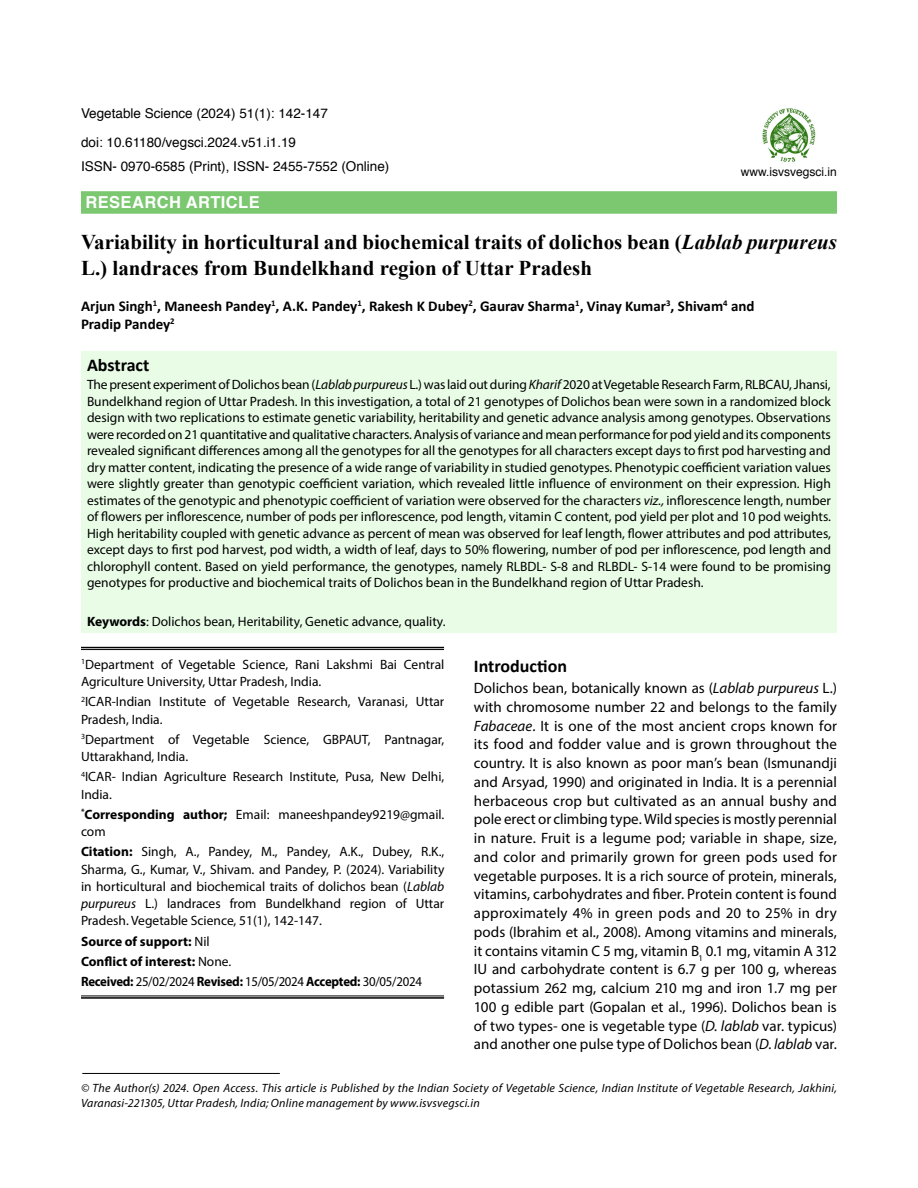
<style>
.page{position:relative;width:918px;height:1188px;background:#fff}
.page>*{position:absolute;margin:0;border:0;box-sizing:border-box;transform-origin:0 0}
.Chap-Head{font:700 21px/26.2px "Times New Roman";color:#000}
.Sub-Head-1{font:700 18px "Calibri";color:#000}
.Subject{font:700 16.5px "Helvetica";letter-spacing:.025em;color:#fff}
.Body_flush{font:15px/18.8px "Myriad Pro";color:#000;text-align:justify}
.author{font:700 15px/18px "Calibri";color:#000}
.Abstract{font:13.5px/16.5px "Myriad Pro";color:#000;text-align:justify}
.affiliation{font:13.5px/17.2px "Myriad Pro";color:#000}
.Running_Head{font:13.5px "Helvetica";color:#000}
.affiliation-2{font:13.5px "Myriad Pro";letter-spacing:-.02em;color:#000;scale:.95 1}
.article_head{font:13.5px "Helvetica";color:#000101}
.affiliation-3{font:700 13.5px "Myriad Pro";color:#000}
.Bottom_1st_page{font:italic 12px/14.4px "Myriad Pro";letter-spacing:.015em;color:#000}
.Running_Head-2{font:12px "Helvetica";color:#000}
.s1{font-style:italic}
.s2{font-weight:700}
.s3{font-weight:400}
</style>
<div class="page">
<div style="left:81px;top:351px;width:756px;height:281px;background:#e8fce6"></div>
<div style="left:81px;top:191px;width:756px;height:23px;background:#7cc871"></div>
<hr style="left:81px;top:996px;width:363px;height:1px;background:#000">
<hr style="left:81px;top:997px;width:363px;height:2px;background:#000">
<hr style="left:81px;top:647px;width:363px;height:1px;background:#000">
<hr style="left:81px;top:649px;width:363px;height:1px;background:#000">
<hr style="left:82px;top:1073px;width:198px;height:1px;background:#000">
<img style="left:762px;top:108px;width:54px;height:54px">
<p class="Running_Head" style="left:81px;top:103px;width:248px">Vegetable Science (2024) 51(1): 142-147</p>
<p class="Running_Head" style="left:81px;top:131px;width:217px">doi: 10.61180/vegsci.2024.v51.i1.19</p>
<p class="article_head" style="left:81px;top:156px;width:310px">ISSN- 0970-6585 (Print), ISSN- 2455-7552 (Online)</p>
<p class="Subject" style="left:86px;top:189px;width:176px">RESEARCH ARTICLE</p>
<p class="Running_Head-2" style="left:741px;top:163px;width:98px">www.isvsvegsci.in</p>
<p class="Chap-Head" style="left:81px;top:228px;width:757px">Variability in horticultural and biochemical traits of dolichos bean (<span class="s1">Lablab purpureus<br></span>L.) landraces from Bundelkhand region of Uttar Pradesh</p>
<p class="author" style="left:81px;top:297px;width:675px">Arjun Singh<sup>1</sup>, Maneesh Pandey<sup>1</sup>, A.K. Pandey<sup>1</sup>, Rakesh K Dubey<sup>2</sup>, Gaurav Sharma<sup>1</sup>, Vinay Kumar<sup>3</sup>, Shivam<sup>4</sup> and<br>Pradip Pandey<sup>2</sup></p>
<p class="Sub-Head-1" style="left:87px;top:352px;width:64px">Abstract</p>
<p class="Abstract" style="left:87px;top:376px;width:746px">The present experiment of Dolichos bean (<span class="s1">Lablab purpureus</span> L.) was laid out during <span class="s1">Kharif</span> 2020 at Vegetable Research Farm, RLBCAU, Jhansi, Bundelkhand region of Uttar Pradesh. In this investigation, a total of 21 genotypes of Dolichos bean were sown in a randomized block design with two replications to estimate genetic variability, heritability and genetic advance analysis among genotypes. Observations were recorded on 21 quantitative and qualitative characters. Analysis of variance and mean performance for pod yield and its components revealed significant differences among all the genotypes for all the genotypes for all characters except days to first pod harvesting and dry matter content, indicating the presence of a wide range of variability in studied genotypes. Phenotypic coefficient variation values were slightly greater than genotypic coefficient variation, which revealed little influence of environment on their expression. High estimates of the genotypic and phenotypic coefficient of variation were observed for the characters <span class="s1">viz.,</span> inflorescence length, number of flowers per inflorescence, number of pods per inflorescence, pod length, vitamin C content, pod yield per plot and 10 pod weights.<br>High heritability coupled with genetic advance as percent of mean was observed for leaf length, flower attributes and pod attributes, except days to first pod harvest, pod width, a width of leaf, days to 50% flowering, number of pod per inflorescence, pod length and chlorophyll content. Based on yield performance, the genotypes, namely RLBDL- S-8 and RLBDL- S-14 were found to be promising genotypes for productive and biochemical traits of Dolichos bean in the Bundelkhand region of Uttar Pradesh.</p>
<p class="Abstract" style="left:87px;top:613px;width:360px"><span class="s2">Keywords</span>: Dolichos bean, Heritability, Genetic advance, quality.</p>
<p class="affiliation" style="left:81px;top:656px;width:365px"><sup>1</sup>Department of Vegetable Science, Rani Lakshmi Bai Central<br>Agriculture University, Uttar Pradesh, India.</p>
<p class="affiliation" style="left:81px;top:693px;width:365px"><sup>2</sup>ICAR-Indian Institute of Vegetable Research, Varanasi, Uttar<br>Pradesh, India.</p>
<p class="affiliation" style="left:81px;top:731px;width:365px"><sup>3</sup>Department of Vegetable Science, GBPAUT, Pantnagar,<br>Uttarakhand, India.</p>
<p class="affiliation" style="left:81px;top:768px;width:365px"><sup>4</sup>ICAR- Indian Agriculture Research Institute, Pusa, New Delhi,<br>India.</p>
<p class="affiliation" style="left:81px;top:806px;width:365px"><sup>*</sup><span class="s2">Corresponding author;</span> Email: maneeshpandey9219@gmail. com</p>
<p class="affiliation" style="left:81px;top:843px;width:365px;text-align:justify"><span class="s2">Citation:</span> Singh, A., Pandey, M., Pandey, A.K., Dubey, R.K., Sharma, G., Kumar, V., Shivam. and Pandey, P. (2024). Variability in horticultural and biochemical traits of dolichos bean (<span class="s1">Lablab purpureus</span> L.) landraces from Bundelkhand region of Uttar Pradesh. Vegetable Science, 51(1), 142-147.</p>
<p class="affiliation-3" style="left:81px;top:932px;width:130px">Source of support: <span class="s3">Nil</span></p>
<p class="affiliation-3" style="left:81px;top:953px;width:152px">Conflict of interest: <span class="s3">None.</span></p>
<p class="affiliation-2" style="left:81px;top:973px;width:360px"><span class="s2">Received:</span> 25/02/2024 <span class="s2">Revised:</span> 15/05/2024 <span class="s2">Accepted:</span> 30/05/2024</p>
<p class="Sub-Head-1" style="left:474px;top:654px;width:95px">Introduction</p>
<p class="Body_flush" style="left:474px;top:679px;width:365px">Dolichos bean, botanically known as (<span class="s1">Lablab purpureus</span> L.) with chromosome number 22 and belongs to the family <span class="s1">Fabaceae</span>. It is one of the most ancient crops known for its food and fodder value and is grown throughout the country. It is also known as poor man’s bean (Ismunandji and Arsyad, 1990) and originated in India. It is a perennial herbaceous crop but cultivated as an annual bushy and pole erect or climbing type. Wild species is mostly perennial in nature. Fruit is a legume pod; variable in shape, size, and color and primarily grown for green pods used for vegetable purposes. It is a rich source of protein, minerals, vitamins, carbohydrates and fiber. Protein content is found approximately 4% in green pods and 20 to 25% in dry pods (Ibrahim et al., 2008). Among vitamins and minerals, it contains vitamin C 5 mg, vitamin B<sub>1</sub> 0.1 mg, vitamin A 312<br>IU and carbohydrate content is 6.7 g per 100 g, whereas potassium 262 mg, calcium 210 mg and iron 1.7 mg per 100 g edible part (Gopalan et al., 1996). Dolichos bean is of two types- one is vegetable type (<span class="s1">D. lablab</span> var. typicus) and another one pulse type of Dolichos bean (<span class="s1">D. lablab</span> var.</p>
<p class="Bottom_1st_page" style="left:81px;top:1081px;width:758px">© The Author(s) 2024. Open Access. This article is Published by the Indian Society of Vegetable Science, Indian Institute of Vegetable Research, Jakhini,<br>Varanasi-221305, Uttar Pradesh, India; Online management by www.isvsvegsci.in</p>
</div>
